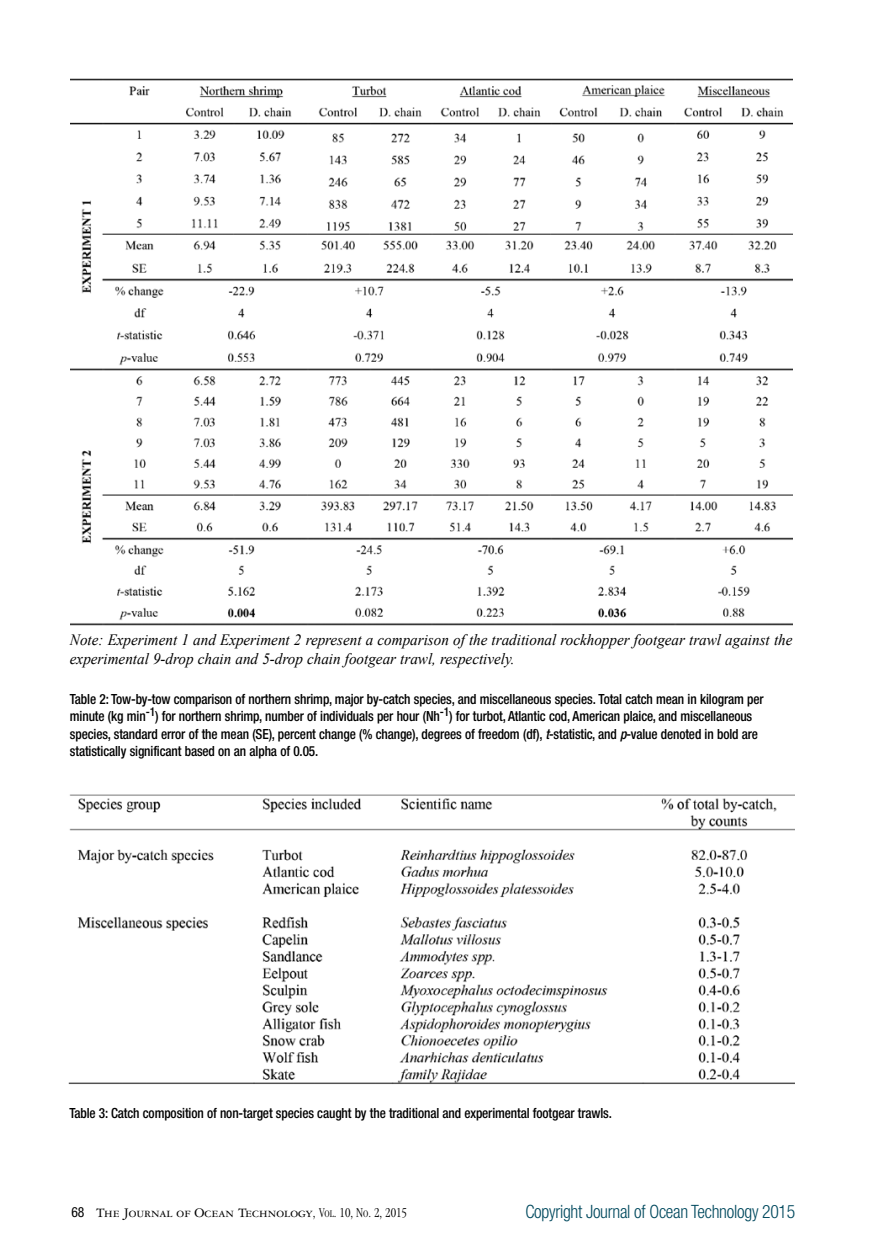
<style>
.page{position:relative;width:882px;height:1260px;background:#fff}
.page>*{position:absolute;margin:0;border:0;box-sizing:border-box;transform-origin:0 0}
.t1{font:300 condensed 18.38px "Helvetica Neue";letter-spacing:-.015em;color:#00495e;scale:.96 1}
.t2{font:italic 15.75px/18.9px "Times New Roman";color:#000;scale:.96 1}
.t3{font:500 condensed 14px/17.5px "Helvetica Neue";letter-spacing:-.01em;color:#000;scale:.95 1}
.t4{font:14px "Garamond Three SC";color:#000}
.s1{font-style:italic}
.s2{font-family:"Helvetica Neue";font-stretch:condensed}
.s3{font-family:"Garamond";font-weight:300;font-stretch:condensed}
.s4{font-family:"Garamond";font-weight:300;font-stretch:condensed;font-size:10.5px}
</style>
<div class="page">
<img style="left:70px;top:78px;width:722px;height:548px">
<img style="left:68px;top:794px;width:726px;height:291px">
<p class="t2" style="left:70px;top:630px;width:754px">Note: Experiment 1 and Experiment 2 represent a comparison of the traditional rockhopper footgear trawl against the experimental 9-drop chain and 5-drop chain footgear trawl, respectively.</p>
<p class="t3" style="left:70px;top:690px;width:732px">Table 2: Tow-by-tow comparison of northern shrimp, major by-catch species, and miscellaneous species. Total catch mean in kilogram per minute (kg min<sup>-1</sup>) for northern shrimp, number of individuals per hour (Nh<sup>-1</sup>) for turbot, Atlantic cod, American plaice, and miscellaneous species, standard error of the mean (SE), percent change (% change), degrees of freedom (df), <span class="s1">t</span>-statistic, and <span class="s1">p</span>-value denoted in bold are statistically significant based on an alpha of 0.05.</p>
<p class="t3" style="left:69px;top:1104px;width:573px">Table 3: Catch composition of non-target species caught by the traditional and experimental footgear trawls.</p>
<p class="t4" style="left:71px;top:1205px;width:337px"><span class="s2">68</span> The Journal of Ocean Technology<span class="s3">,</span> <span class="s3">V</span><span class="s4">ol</span><span class="s3">. 10, N</span><span class="s4">o</span><span class="s3">. 2, 2015</span></p>
<h1 class="t1" style="left:525px;top:1201px;width:283px">Copyright Journal of Ocean Technology 2015</h1>
</div>
